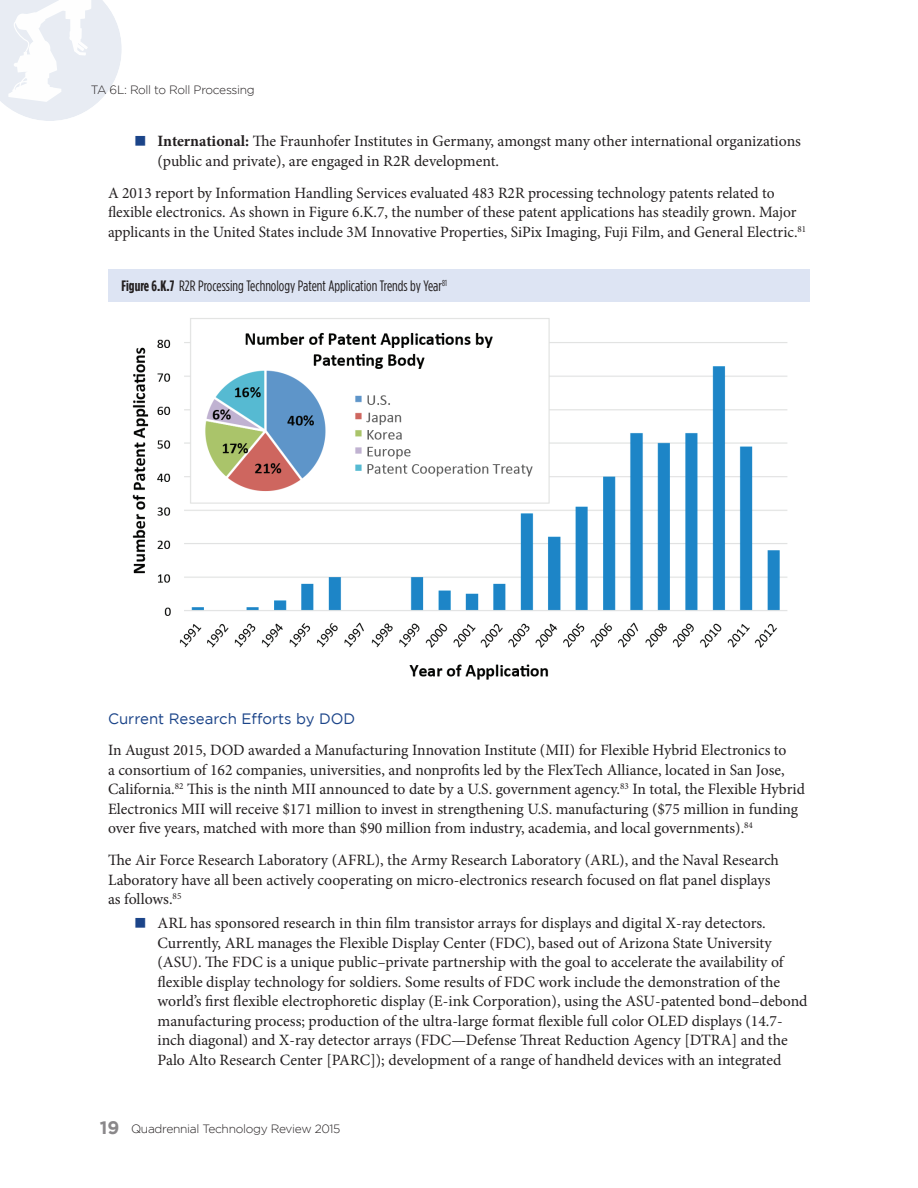
<style>
.page{position:relative;width:918px;height:1188px;background:#fff}
.page>*{position:absolute;margin:0;border:0;box-sizing:border-box;transform-origin:0 0}
.Body_Text{font:15.75px/19.5px "Minion Pro";color:#231f20}
.Bullet_Text{font:15.75px/19.5px "Minion Pro";letter-spacing:-.005em;color:#231f20}
.Figure_Text{font:15px "Gotham Condensed";color:#231f20}
.Header_Three{font:15px "Gotham";color:#1b4489}
.t1{font:300 12px "Gotham";letter-spacing:-.025em;color:#231f20}
.s1{color:#1b4489}
.s2{font-weight:700}
.s3{font-weight:700;font-size:18px;color:#8a888a}
</style>
<div class="page">
<svg style="left:0;top:0;width:122px;height:121px"></svg>
<div style="left:108px;top:269px;width:702px;height:33px;background:#dde4f3"></div>
<img style="left:132px;top:318px;width:656px;height:362px">
<p class="t1" style="left:91px;top:83px;width:166px">TA 6L: Roll to Roll Processing</p>
<p class="Bullet_Text" style="left:158px;top:132px;width:645px;text-indent:-22px"><span class="s1">■</span> <span class="s2">International:</span> The Fraunhofer Institutes in Germany, amongst many other international organizations (public and private), are engaged in R2R development.</p>
<p class="Body_Text" style="left:108px;top:183px;width:700px">A 2013 report by Information Handling Services evaluated 483 R2R processing technology patents related to flexible electronics. As shown in Figure 6.K.7, the number of these patent applications has steadily grown. Major applicants in the United States include 3M Innovative Properties, SiPix Imaging, Fuji Film, and General Electric.<sup>81</sup></p>
<p class="Figure_Text" style="left:122px;top:277px;width:327px"><span class="s2">Figure 6.K.7</span> R2R Processing Technology Patent Application Trends by Year<sup>81</sup></p>
<p class="Header_Three" style="left:108px;top:710px;width:249px">Current Research Efforts by DOD</p>
<p class="Body_Text" style="left:108px;top:741px;width:698px">In August 2015, DOD awarded a Manufacturing Innovation Institute (MII) for Flexible Hybrid Electronics to<br>a consortium of 162 companies, universities, and nonprofits led by the FlexTech Alliance, located in San Jose, California.<sup>82</sup> This is the ninth MII announced to date by a U.S. government agency.<sup>83</sup> In total, the Flexible Hybrid Electronics MII will receive $171 million to invest in strengthening U.S. manufacturing ($75 million in funding over five years, matched with more than $90 million from industry, academia, and local governments).<sup>84</sup></p>
<p class="Body_Text" style="left:108px;top:851px;width:673px">The Air Force Research Laboratory (AFRL), the Army Research Laboratory (ARL), and the Naval Research<br>Laboratory have all been actively cooperating on micro-electronics research focused on flat panel displays as follows.<sup>85</sup></p>
<p class="Bullet_Text" style="left:158px;top:913px;width:652px;text-indent:-22px"><span class="s1">■</span> ARL has sponsored research in thin film transistor arrays for displays and digital X-ray detectors.<br>Currently, ARL manages the Flexible Display Center (FDC), based out of Arizona State University (ASU). The FDC is a unique public–private partnership with the goal to accelerate the availability of flexible display technology for soldiers. Some results of FDC work include the demonstration of the world’s first flexible electrophoretic display (E-ink Corporation), using the ASU-patented bond–debond manufacturing process; production of the ultra-large format flexible full color OLED displays (14.7- inch diagonal) and X-ray detector arrays (FDC—Defense Threat Reduction Agency [DTRA] and the Palo Alto Research Center [PARC]); development of a range of handheld devices with an integrated</p>
<p class="t1" style="left:100px;top:1122px;width:242px"><span class="s3">19</span> Quadrennial Technology Review 2015</p>
</div>
